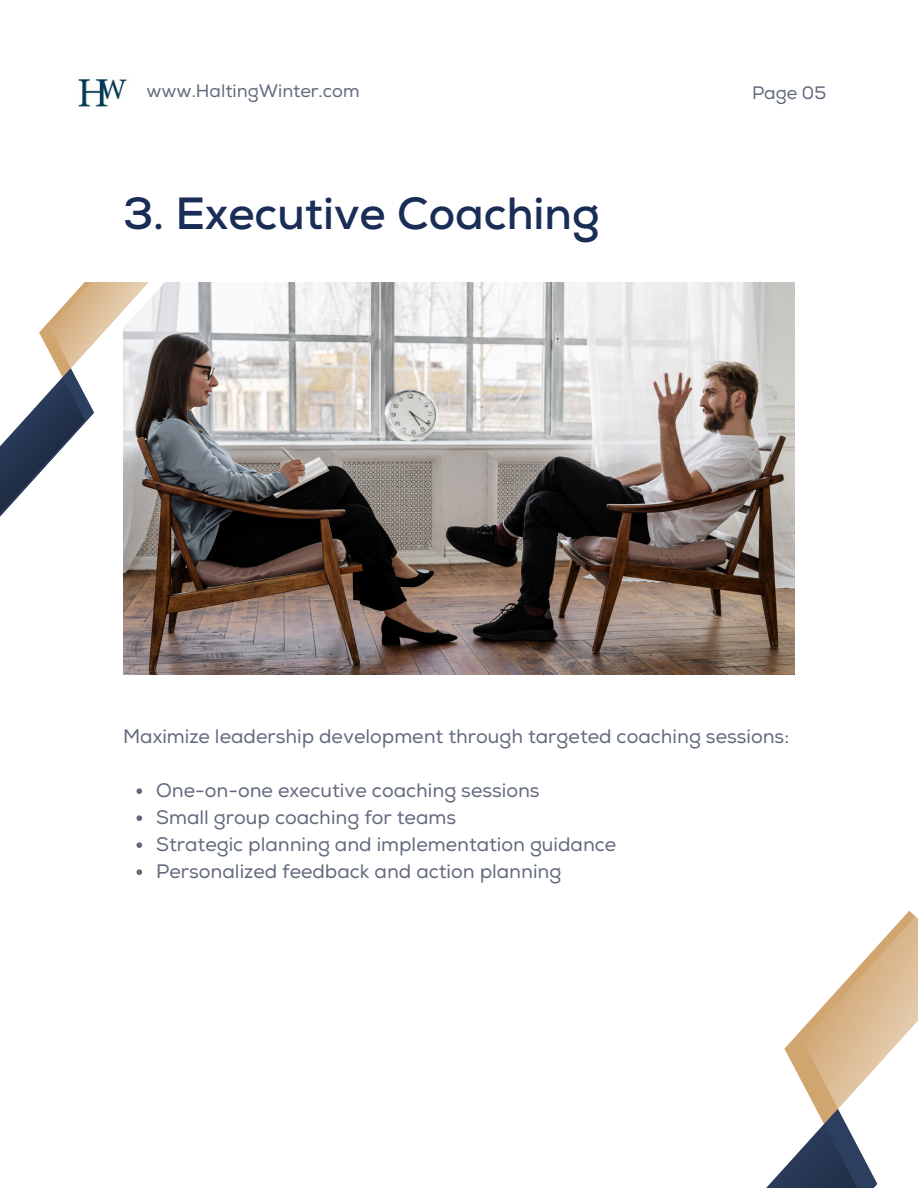
<style>
.page{position:relative;width:918px;height:1188px;background:#fff}
.page>*{position:absolute;margin:0;border:0;box-sizing:border-box;transform-origin:0 0}
.t1{font:700 45px "Nexa";color:#1a2d57}
.t2{font:19.5px "Nexa";color:#61697b}
.t3{font:18px "Nexa";color:#61697b}
</style>
<div class="page">
<img style="left:123px;top:282px;width:672px;height:393px">
<svg style="left:123px;top:282px;width:82px;height:337px;background:#6b615c"></svg>
<svg style="left:0;top:282px;width:148px;height:336px"></svg>
<svg style="left:136px;top:788px;width:6px;height:6px"></svg>
<svg style="left:136px;top:815px;width:6px;height:6px"></svg>
<svg style="left:136px;top:842px;width:6px;height:6px"></svg>
<svg style="left:136px;top:869px;width:6px;height:6px"></svg>
<svg style="left:766px;top:911px;width:152px;height:277px"></svg>
<img style="left:78px;top:79px;width:49px;height:28px">
<p class="t3" style="left:146px;top:80px;width:215px">www.HaltingWinter.com</p>
<p class="t3" style="left:752px;top:82px;width:76px">Page 05</p>
<p class="t1" style="left:123px;top:187px;width:478px">3. Executive Coaching</p>
<p class="t2" style="left:123px;top:725px;width:668px">Maximize leadership development through targeted coaching sessions:</p>
<p class="t2" style="left:156px;top:779px;width:385px">One-on-one executive coaching sessions</p>
<h1 class="t2" style="left:156px;top:806px;width:302px">Small group coaching for teams</h1>
<p class="t2" style="left:156px;top:833px;width:462px">Strategic planning and implementation guidance</p>
<p class="t2" style="left:156px;top:860px;width:407px">Personalized feedback and action planning</p>
</div>
